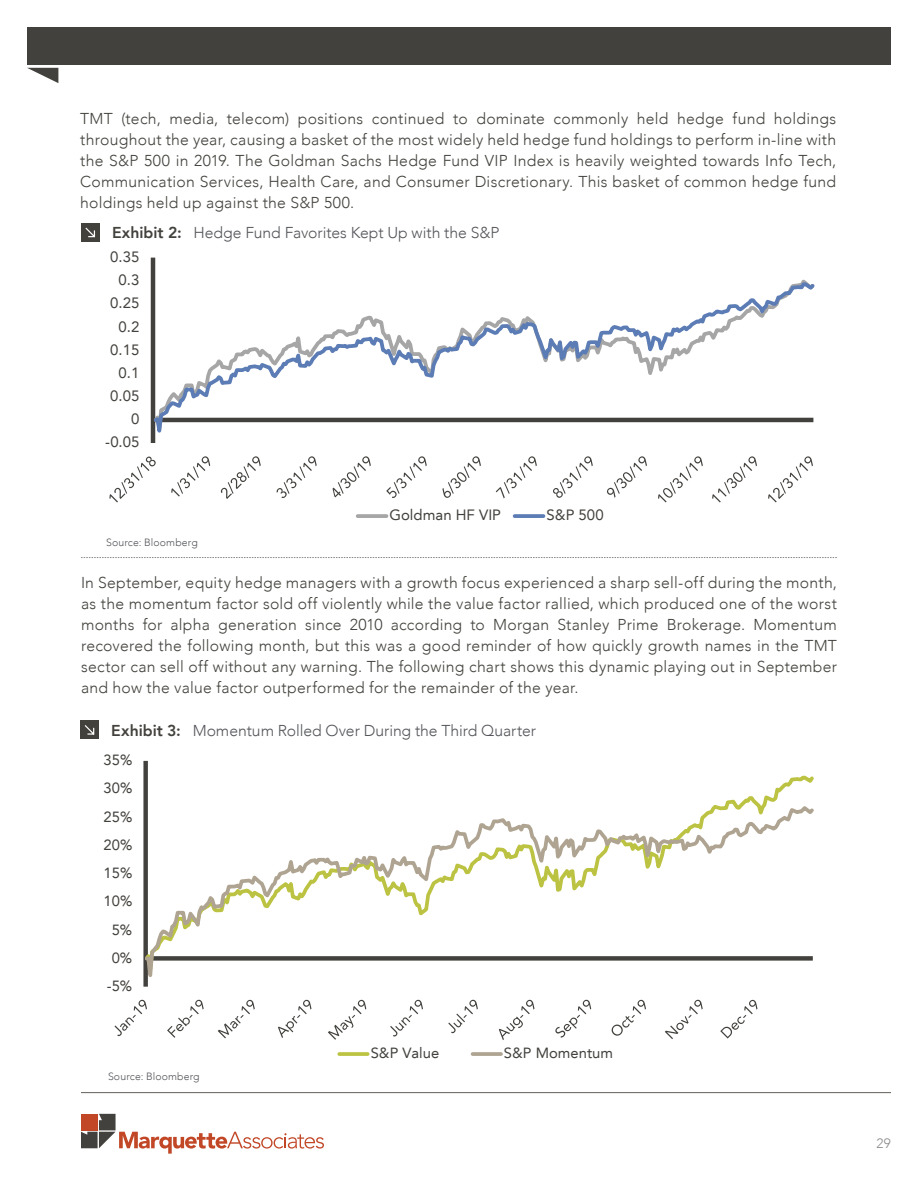
<style>
.page{position:relative;width:918px;height:1188px;background:#fff}
.page>*{position:absolute;margin:0;border:0;box-sizing:border-box;transform-origin:0 0}
.t1{font:300 15.75px/21px "Avenir";letter-spacing:.015em;color:#42413c;text-align:justify}
.t2{font:300 15.75px "Avenir";letter-spacing:-.005em;color:#54555a}
.t3{font:15px "Avenir LT";color:#43413d}
.t4{font:14.7px "Avenir LT";color:#43413d}
.t5{font:300 13.5px "Avenir";color:#8a8a8e}
.t6{font:300 10.5px "Avenir";letter-spacing:.015em;color:#54555a}
.s1{font-family:"Avenir LT";font-weight:800;color:#43413d}
</style>
<div class="page">
<hr style="left:81px;top:1092px;width:810px;height:1px;background:#645f5b">
<svg style="left:81px;top:1114px;width:243px;height:40px"></svg>
<div style="left:27px;top:27px;width:864px;height:38px;background:#43413d"></div>
<svg style="left:27px;top:68px;width:31px;height:15px"></svg>
<div style="left:81px;top:223px;width:18px;height:19px;background:#42413c"></div>
<svg style="left:85px;top:227px;width:10px;height:11px"></svg>
<hr style="left:151px;top:258px;width:4px;height:185px;background:#43413d">
<svg style="left:153px;top:280px;width:662px;height:163px"></svg>
<svg style="left:109px;top:457px;width:47px;height:45px"></svg>
<svg style="left:171px;top:456px;width:39px;height:41px"></svg>
<svg style="left:221px;top:456px;width:40px;height:43px"></svg>
<svg style="left:277px;top:456px;width:40px;height:42px"></svg>
<svg style="left:333px;top:456px;width:38px;height:41px"></svg>
<svg style="left:386px;top:456px;width:41px;height:42px"></svg>
<svg style="left:442px;top:456px;width:39px;height:42px"></svg>
<svg style="left:496px;top:456px;width:41px;height:42px"></svg>
<svg style="left:553px;top:456px;width:40px;height:42px"></svg>
<svg style="left:607px;top:456px;width:40px;height:42px"></svg>
<svg style="left:658px;top:456px;width:45px;height:46px"></svg>
<svg style="left:712px;top:456px;width:45px;height:46px"></svg>
<svg style="left:768px;top:456px;width:45px;height:46px"></svg>
<svg style="left:358px;top:514px;width:28px;height:4px"></svg>
<svg style="left:515px;top:514px;width:28px;height:4px"></svg>
<div style="left:80px;top:721px;width:19px;height:18px;background:#42413c"></div>
<svg style="left:84px;top:725px;width:11px;height:10px"></svg>
<div style="left:143px;top:761px;width:5px;height:226px;background:#43413d"></div>
<svg style="left:146px;top:803px;width:668px;height:184px"></svg>
<svg style="left:114px;top:1000px;width:33px;height:36px"></svg>
<svg style="left:167px;top:1000px;width:37px;height:38px"></svg>
<svg style="left:218px;top:1000px;width:37px;height:38px"></svg>
<svg style="left:278px;top:1000px;width:33px;height:38px"></svg>
<svg style="left:328px;top:1000px;width:38px;height:40px"></svg>
<svg style="left:390px;top:1000px;width:33px;height:37px"></svg>
<svg style="left:448px;top:1000px;width:30px;height:33px"></svg>
<svg style="left:499px;top:1000px;width:36px;height:40px"></svg>
<svg style="left:555px;top:1000px;width:36px;height:38px"></svg>
<svg style="left:612px;top:1000px;width:34px;height:36px"></svg>
<svg style="left:665px;top:1000px;width:38px;height:39px"></svg>
<svg style="left:720px;top:1000px;width:38px;height:39px"></svg>
<svg style="left:339px;top:1052px;width:29px;height:4px"></svg>
<svg style="left:473px;top:1052px;width:28px;height:4px"></svg>
<svg style="left:81px;top:557px;width:756px;height:1px"></svg>
<p class="t1" style="left:80px;top:108px;width:758px">TMT (tech, media, telecom) positions continued to dominate commonly held hedge fund holdings throughout the year, causing a basket of the most widely held hedge fund holdings to perform in-line with the S&amp;P 500 in 2019. The Goldman Sachs Hedge Fund VIP Index is heavily weighted towards Info Tech, Communication Services, Health Care, and Consumer Discretionary. This basket of common hedge fund holdings held up against the S&amp;P 500.</p>
<p class="t2" style="left:112px;top:224px;width:389px"><span class="s1">Exhibit 2:</span> Hedge Fund Favorites Kept Up with the S&amp;P</p>
<p class="t3" style="left:110px;top:248px;width:31px">0.35</p>
<p class="t3" style="left:119px;top:271px;width:22px">0.3</p>
<p class="t3" style="left:110px;top:294px;width:31px">0.25</p>
<p class="t3" style="left:119px;top:318px;width:22px">0.2</p>
<p class="t3" style="left:110px;top:341px;width:31px">0.15</p>
<p class="t3" style="left:119px;top:364px;width:22px">0.1</p>
<p class="t3" style="left:110px;top:387px;width:31px">0.05</p>
<p class="t3" style="left:131px;top:410px;width:10px">0</p>
<p class="t3" style="left:105px;top:434px;width:36px">-0.05</p>
<p class="t6" style="left:106px;top:536px;width:93px">Source: Bloomberg</p>
<p class="t3" style="left:389px;top:507px;width:113px">Goldman HF VIP</p>
<p class="t3" style="left:546px;top:507px;width:59px">S&amp;P 500</p>
<p class="t1" style="left:81px;top:572px;width:757px">In September, equity hedge managers with a growth focus experienced a sharp sell-off during the month, as the momentum factor sold off violently while the value factor rallied, which produced one of the worst months for alpha generation since 2010 according to Morgan Stanley Prime Brokerage. Momentum recovered the following month, but this was a good reminder of how quickly growth names in the TMT sector can sell off without any warning. The following chart shows this dynamic playing out in September and how the value factor outperformed for the remainder of the year.</p>
<p class="t2" style="left:111px;top:721px;width:426px"><span class="s1">Exhibit 3:</span> Momentum Rolled Over During the Third Quarter</p>
<p class="t4" style="left:104px;top:752px;width:30px">35%</p>
<p class="t4" style="left:104px;top:780px;width:30px">30%</p>
<p class="t4" style="left:104px;top:808px;width:30px">25%</p>
<p class="t4" style="left:104px;top:836px;width:30px">20%</p>
<p class="t4" style="left:104px;top:864px;width:30px">15%</p>
<p class="t4" style="left:104px;top:893px;width:30px">10%</p>
<p class="t4" style="left:112px;top:921px;width:22px">5%</p>
<p class="t4" style="left:112px;top:949px;width:22px">0%</p>
<p class="t4" style="left:107px;top:977px;width:27px">-5%</p>
<p class="t6" style="left:108px;top:1070px;width:93px">Source: Bloomberg</p>
<p class="t4" style="left:371px;top:1045px;width:70px">S&amp;P Value</p>
<p class="t4" style="left:504px;top:1045px;width:111px">S&amp;P Momentum</p>
<p class="t5" style="left:877px;top:1136px;width:16px">29</p>
</div>
